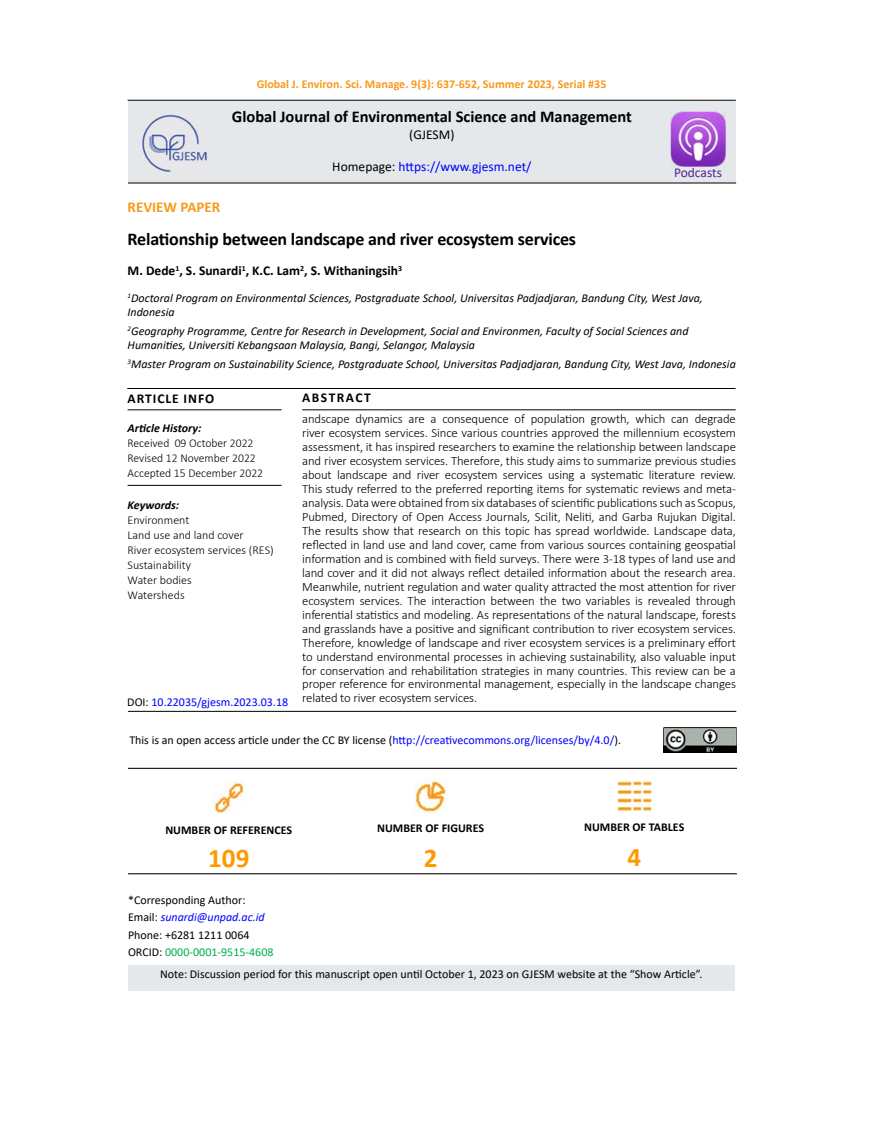
<style>
.page{position:relative;width:872px;height:1127px;background:#fff}
.page>*{position:absolute;margin:0;border:0;box-sizing:border-box;transform-origin:0 0}
.t1{font:700 27px "Calibri";color:#f90}
.t2{font:700 18px "Calibri";letter-spacing:-.01em;color:#000}
.t3{font:700 16.5px "Calibri";color:#000}
.t4{font:700 15px "Calibri";color:#f8991d}
.t5{font:700 13.5px "Calibri";color:#000}
.t6{font:13.5px "Calibri";color:#00f}
.t7{font:700 13.5px "Calibri";letter-spacing:.07em;color:#000}
.t8{font:700 13.5px "Calibri";letter-spacing:.11em;color:#000}
.t9{font:13.5px "Calibri";color:#582291}
.t10{font:13.5px "Calibri";color:#000}
.t11{font:300 12.75px/14px "Calibri";letter-spacing:-.01em;color:#000;text-align:justify}
.t12{font:italic 12px/14.4px "Calibri";color:#000}
.t13{font:12px/17.2px "Calibri";color:#000}
.t14{font:300 12px/15px "Calibri";color:#000}
.t15{font:700 12px "Calibri";color:#f8991d}
.t16{font:700 12px "Calibri";color:#000}
.t17{font:12px "Calibri";color:#00f}
.t18{font:italic 700 12px "Calibri";color:#000}
.s1{color:#000}
.s2{color:#00f}
.s3{font-style:italic;color:#00f}
.s4{color:#00b050}
</style>
<div class="page">
<hr style="left:128px;top:100px;width:608px;height:1px;background:#000">
<div style="left:128px;top:101px;width:608px;height:82px;background:#e4e8ea"></div>
<hr style="left:128px;top:409px;width:153px;height:1px;background:#000">
<hr style="left:302px;top:409px;width:433px;height:1px;background:#000">
<hr style="left:128px;top:485px;width:153px;height:1px;background:#000">
<hr style="left:127px;top:388px;width:608px;height:1px;background:#000">
<hr style="left:128px;top:711px;width:608px;height:1px;background:#000">
<hr style="left:128px;top:183px;width:608px;height:1px;background:#000">
<hr style="left:128px;top:768px;width:201px;height:1px;background:#000">
<hr style="left:329px;top:768px;width:203px;height:1px;background:#000">
<hr style="left:532px;top:768px;width:205px;height:1px;background:#000">
<hr style="left:128px;top:873px;width:201px;height:1px;background:#000">
<hr style="left:329px;top:873px;width:203px;height:1px;background:#000">
<hr style="left:532px;top:873px;width:205px;height:1px;background:#000">
<img style="left:212px;top:782px;width:32px;height:32px">
<img style="left:415px;top:780px;width:31px;height:33px">
<img style="left:617px;top:781px;width:34px;height:31px">
<div style="left:128px;top:965px;width:607px;height:25px;background:#e4e8ea"></div>
<img style="left:141px;top:115px;width:66px;height:58px">
<img style="left:670px;top:112px;width:55px;height:55px">
<img style="left:664px;top:727px;width:72px;height:26px">
<p class="t15" style="left:257px;top:75px;width:351px">Global J. Environ. Sci. Manage. 9(3): 637-652, Summer 2023, Serial #35</p>
<p class="t3" style="left:232px;top:105px;width:401px">Global Journal of Environmental Science and Management</p>
<p class="t10" style="left:409px;top:125px;width:47px">(GJESM)</p>
<p class="t6" style="left:332px;top:157px;width:201px"><span class="s1">Homepage:</span> https://www.gjesm.net/</p>
<p class="t9" style="left:674px;top:163px;width:49px">Podcasts</p>
<p class="t4" style="left:128px;top:196px;width:94px">REVIEW PAPER</p>
<h2 class="t2" style="left:128px;top:227px;width:450px">Relationship between landscape and river ecosystem services</h2>
<p class="t5" style="left:128px;top:261px;width:276px">M. Dede<sup>1</sup>, S. Sunardi<sup>1</sup>, K.C. Lam<sup>2</sup>, S. Withaningsih<sup>3</sup></p>
<p class="t12" style="left:128px;top:290px;width:577px"><sup>1</sup>Doctoral Program on Environmental Sciences, Postgraduate School, Universitas Padjadjaran, Bandung City, West Java,<br>Indonesia</p>
<p class="t12" style="left:128px;top:323px;width:562px"><sup>2</sup>Geography Programme, Centre for Research in Development, Social and Environmen, Faculty of Social Sciences and<br>Humanities, Universiti Kebangsaan Malaysia, Bangi, Selangor, Malaysia</p>
<p class="t12" style="left:128px;top:356px;width:609px"><sup>3</sup>Master Program on Sustainability Science, Postgraduate School, Universitas Padjadjaran, Bandung City, West Java, Indonesia</p>
<p class="t7" style="left:128px;top:388px;width:88px">ARTICLE INFO</p>
<p class="t18" style="left:128px;top:419px;width:75px">Article History:</p>
<p class="t14" style="left:128px;top:435px;width:137px">Received 09 October 2022<br>Revised 12 November 2022<br>Accepted 15 December 2022</p>
<p class="t18" style="left:128px;top:497px;width:53px">Keywords:</p>
<p class="t14" style="left:128px;top:513px;width:148px">Environment<br>Land use and land cover<br>River ecosystem services (RES)<br>Sustainability<br>Water bodies<br>Watersheds</p>
<p class="t17" style="left:127px;top:694px;width:162px"><span class="s1">DOI:</span> 10.22035/gjesm.2023.03.18</p>
<p class="t8" style="left:302px;top:388px;width:70px">ABSTRACT</p>
<p class="t11" style="left:302px;top:412px;width:435px">andscape dynamics are a consequence of population growth, which can degrade river ecosystem services. Since various countries approved the millennium ecosystem assessment, it has inspired researchers to examine the relationship between landscape and river ecosystem services. Therefore, this study aims to summarize previous studies about landscape and river ecosystem services using a systematic literature review.<br>This study referred to the preferred reporting items for systematic reviews and meta&shy;analysis. Data were obtained from six databases of scientific publications such as Scopus, Pubmed, Directory of Open Access Journals, Scilit, Neliti, and Garba Rujukan Digital.<br>The results show that research on this topic has spread worldwide. Landscape data, reflected in land use and land cover, came from various sources containing geospatial information and is combined with field surveys. There were 3-18 types of land use and land cover and it did not always reflect detailed information about the research area.<br>Meanwhile, nutrient regulation and water quality attracted the most attention for river ecosystem services. The interaction between the two variables is revealed through inferential statistics and modeling. As representations of the natural landscape, forests and grasslands have a positive and significant contribution to river ecosystem services.<br>Therefore, knowledge of landscape and river ecosystem services is a preliminary effort to understand environmental processes in achieving sustainability, also valuable input for conservation and rehabilitation strategies in many countries. This review can be a proper reference for environmental management, especially in the landscape changes related to river ecosystem services.</p>
<p class="t13" style="left:129px;top:731px;width:493px">This is an open access article under the CC BY license (<span class="s2">http://creativecommons.org/licenses/by/4.0/</span>).</p>
<p class="t16" style="left:165px;top:821px;width:128px">NUMBER OF REFERENCES</p>
<h1 class="t1" style="left:208px;top:839px;width:43px">109</h1>
<p class="t13" style="left:128px;top:891px;width:147px">*Corresponding Author:<br>Email: <span class="s3">sunardi@unpad.ac.id<br></span>Phone: +6281 1211 0064<br>ORCID: <span class="s4">0000-0001-9515-4608</span></p>
<p class="t16" style="left:377px;top:819px;width:108px">NUMBER OF FIGURES</p>
<h1 class="t1" style="left:424px;top:839px;width:15px">2</h1>
<p class="t16" style="left:584px;top:818px;width:102px">NUMBER OF TABLES</p>
<h1 class="t1" style="left:627px;top:838px;width:15px">4</h1>
<p class="t13" style="left:160px;top:965px;width:544px">Note: Discussion period for this manuscript open until October 1, 2023 on GJESM website at the “Show Article”.</p>
</div>
